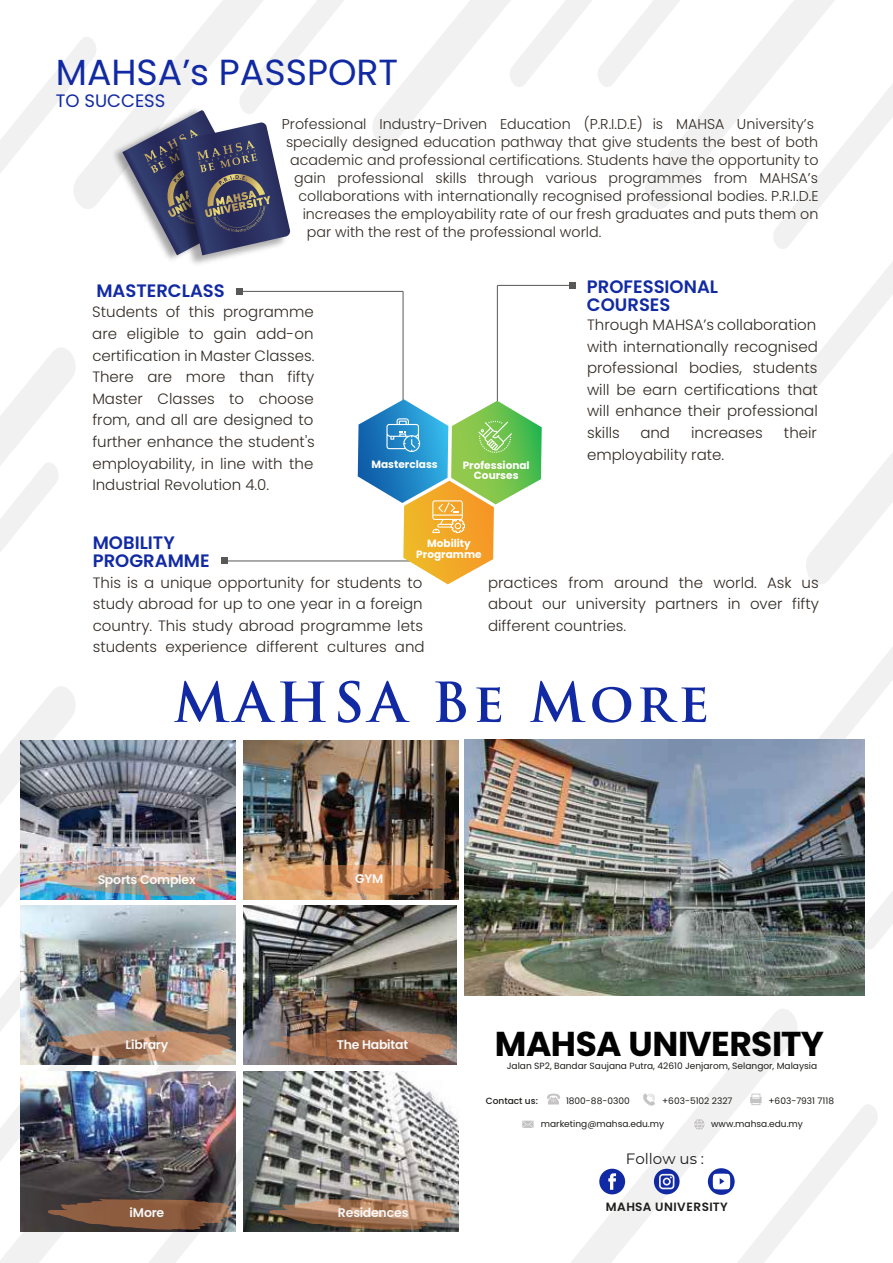
<style>
.page{position:relative;width:893px;height:1263px;background:#fff}
.page>*{position:absolute;margin:0;border:0;box-sizing:border-box;transform-origin:0 0}
.t1{font:700 53.7px "Trajan Pro";letter-spacing:.085em;color:#112aa3}
.t2{font:36.3px "Poppins";color:#112aa3}
.t3{font:700 34.5px "Poppins";letter-spacing:-.015em;color:#020202}
.t4{font:600 18px/18px "Poppins";color:#112aa3}
.t5{font:18px "Poppins";color:#112aa3}
.t6{font:300 15px/21.6px "Poppins";color:#312a23;text-align:justify}
.t7{font:15px "Montserrat";color:#1d1d1b}
.t8{font:300 14.25px "Poppins";color:#312a23}
.t9{font:600 12.45px "Poppins";letter-spacing:-.015em;color:#f7f8f8}
.t10{font:600 12px "Poppins";letter-spacing:.04em;color:#1d1d1b}
.t11{font:700 10.5px/10.5px "Poppins";color:#fff;text-align:center}
.t12{font:9px "Poppins";color:#1d1d1b}
.t13{font:500 9px "Poppins";color:#1d1d1b}
</style>
<div class="page">
<img style="left:0;top:0;width:893px;height:1263px">
<h2 class="t2" style="left:56px;top:51px;width:344px">MAHSA’s PASSPORT</h2>
<p class="t5" style="left:56px;top:90px;width:111px">TO SUCCESS</p>
<p class="t8" style="left:282px;top:115px;width:534px">Professional Industry-Driven Education (P.R.I.D.E) is MAHSA University’s</p>
<p class="t8" style="left:286px;top:133px;width:534px">specially designed education pathway that give students the best of both</p>
<p class="t8" style="left:290px;top:151px;width:530px">academic and professional certifications. Students have the opportunity to</p>
<p class="t8" style="left:294px;top:169px;width:525px">gain professional skills through various programmes from MAHSA’s</p>
<p class="t8" style="left:298px;top:187px;width:521px">collaborations with internationally recognised professional bodies. P.R.I.D.E</p>
<p class="t8" style="left:303px;top:205px;width:517px">increases the employability rate of our fresh graduates and puts them on</p>
<p class="t8" style="left:307px;top:223px;width:296px">par with the rest of the professional world.</p>
<p class="t4" style="left:96px;top:282px;width:130px">MASTERCLASS</p>
<p class="t6" style="left:92px;top:301px;width:224px">Students of this programme are eligible to gain add-on certification in Master Classes.<br>There are more than fifty Master Classes to choose from, and all are designed to further enhance the student's employability, in line with the Industrial Revolution 4.0.</p>
<p class="t4" style="left:93px;top:533px;width:118px">MOBILITY<br>PROGRAMME</p>
<p class="t11" style="left:371px;top:459px;width:68px">Masterclass</p>
<p class="t11" style="left:463px;top:460px;width:69px">Professional<br>Courses</p>
<p class="t11" style="left:416px;top:538px;width:67px">Mobility<br>Programme</p>
<p class="t4" style="left:587px;top:277px;width:133px">PROFESSIONAL<br>COURSES</p>
<p class="t6" style="left:587px;top:314px;width:232px">Through MAHSA’s collaboration with internationally recognised professional bodies, students will be earn certifications that will enhance their professional skills</p>
<p class="t6" style="left:640px;top:422px;width:31px">and</p>
<p class="t6" style="left:691px;top:422px;width:73px">increases</p>
<p class="t6" style="left:784px;top:422px;width:35px">their</p>
<p class="t6" style="left:587px;top:444px;width:139px">employability rate.</p>
<p class="t6" style="left:93px;top:572px;width:333px;text-align:left">This is a unique opportunity for students to study abroad for up to one year in a foreign country. This study abroad programme lets students experience different cultures and</p>
<p class="t6" style="left:488px;top:572px;width:332px">practices from around the world. Ask us about our university partners in over fifty different countries.</p>
<h1 class="t1" style="left:173px;top:669px;width:537px">MAHSA Be More</h1>
<p class="t9" style="left:98px;top:872px;width:100px">Sports Complex</p>
<p class="t9" style="left:355px;top:871px;width:30px">GYM</p>
<p class="t9" style="left:126px;top:1037px;width:44px">Library</p>
<p class="t9" style="left:337px;top:1037px;width:73px">The Habitat</p>
<p class="t9" style="left:130px;top:1205px;width:36px">iMore</p>
<p class="t9" style="left:338px;top:1205px;width:72px">Residences</p>
<h3 class="t3" style="left:495px;top:1023px;width:331px">MAHSA UNIVERSITY</h3>
<p class="t12" style="left:507px;top:1061px;width:312px">Jalan SP2, Bandar Saujana Putra, 42610 Jenjarom, Selangor, Malaysia</p>
<p class="t13" style="left:486px;top:1095px;width:54px">Contact us:</p>
<p class="t12" style="left:566px;top:1095px;width:65px">1800-88-0300</p>
<p class="t12" style="left:662px;top:1095px;width:72px">+603-5102 2327</p>
<p class="t12" style="left:768px;top:1095px;width:67px">+603-7931 7118</p>
<p class="t12" style="left:541px;top:1119px;width:125px">marketing@mahsa.edu.my</p>
<p class="t12" style="left:711px;top:1119px;width:93px">www.mahsa.edu.my</p>
<p class="t7" style="left:626px;top:1148px;width:80px">Follow us :</p>
<p class="t10" style="left:606px;top:1199px;width:124px">MAHSA UNIVERSITY</p>
</div>
